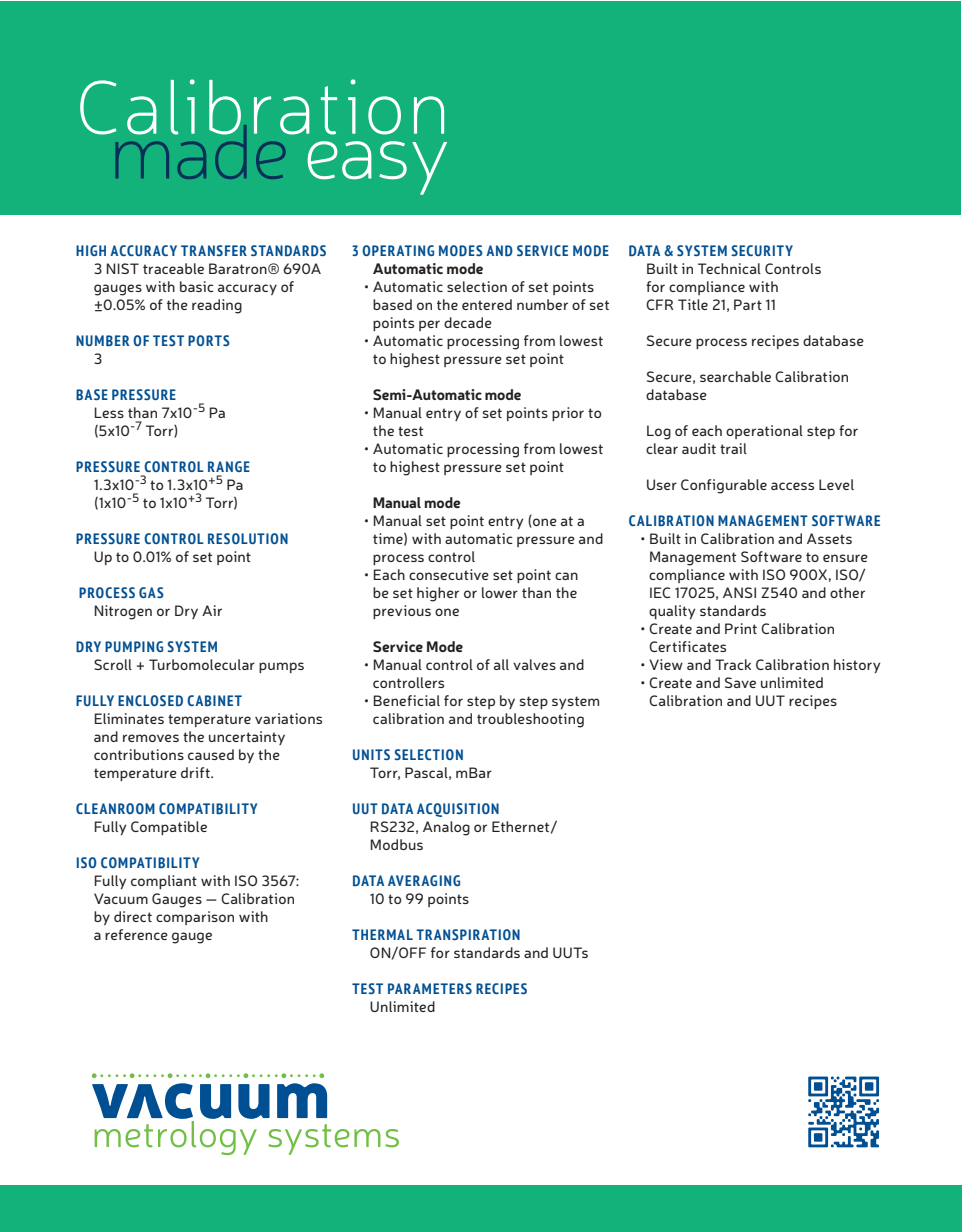
<style>
.page{position:relative;width:962px;height:1232px;background:#fff}
.page>*{position:absolute;margin:0;border:0;box-sizing:border-box;transform-origin:0 0}
.t1{font:15px/18px "Neris";letter-spacing:.015em;color:#231f20}
.t2{font:700 condensed 15px "PT Sans";letter-spacing:.08em;color:#004f92}
.t3{font:700 15px "Neris";letter-spacing:-.01em;color:#231f20}
</style>
<div class="page">
<div style="left:1px;top:1px;width:959px;height:214px;background:#13b27b"></div>
<svg style="left:92px;top:1083px;width:307px;height:71px"></svg>
<svg style="left:92px;top:1073px;width:232px;height:4px"></svg>
<div style="left:0;top:1185px;width:961px;height:46px;background:#13b27b"></div>
<svg style="left:80px;top:79px;width:367px;height:116px"></svg>
<svg style="left:808px;top:1076px;width:70px;height:71px"></svg>
<p class="t2" style="left:76px;top:240px;width:252px">HIGH ACCURACY TRANSFER STANDARDS</p>
<p class="t1" style="left:94px;top:259px;width:229px">3 NIST traceable Baratron® 690A gauges with basic accuracy of ±0.05% of the reading</p>
<p class="t2" style="left:76px;top:330px;width:155px">NUMBER OF TEST PORTS</p>
<p class="t1" style="left:94px;top:349px;width:10px">3</p>
<p class="t2" style="left:76px;top:384px;width:101px">BASE PRESSURE</p>
<p class="t1" style="left:94px;top:403px;width:134px">Less than 7x10<sup>-5</sup> Pa (5x10<sup>-7</sup> Torr)</p>
<p class="t2" style="left:76px;top:456px;width:175px">PRESSURE CONTROL RANGE</p>
<p class="t1" style="left:94px;top:475px;width:151px">1.3x10<sup>-3</sup> to 1.3x10<sup>+5</sup> Pa (1x10<sup>-5</sup> to 1x10<sup>+3</sup> Torr)</p>
<p class="t2" style="left:76px;top:528px;width:213px">PRESSURE CONTROL RESOLUTION</p>
<p class="t1" style="left:94px;top:547px;width:159px">Up to 0.01% of set point</p>
<p class="t2" style="left:79px;top:582px;width:86px">PROCESS GAS</p>
<p class="t1" style="left:94px;top:601px;width:130px">Nitrogen or Dry Air</p>
<p class="t2" style="left:76px;top:636px;width:143px">DRY PUMPING SYSTEM</p>
<p class="t1" style="left:94px;top:655px;width:212px">Scroll + Turbomolecular pumps</p>
<p class="t2" style="left:76px;top:690px;width:167px">FULLY ENCLOSED CABINET</p>
<p class="t1" style="left:94px;top:709px;width:231px">Eliminates temperature variations and removes the uncertainty contributions caused by the temperature drift.</p>
<p class="t2" style="left:76px;top:798px;width:183px">CLEANROOM COMPATIBILITY</p>
<p class="t1" style="left:94px;top:817px;width:115px">Fully Compatible</p>
<p class="t2" style="left:76px;top:852px;width:125px">ISO COMPATIBILITY</p>
<p class="t1" style="left:94px;top:871px;width:207px">Fully compliant with ISO 3567:<br>Vacuum Gauges — Calibration by direct comparison with<br>a reference gauge</p>
<p class="t2" style="left:352px;top:240px;width:258px">3 OPERATING MODES AND SERVICE MODE</p>
<p class="t3" style="left:373px;top:258px;width:112px">Automatic mode</p>
<p class="t1" style="left:373px;top:277px;width:238px;text-indent:-9px">• Automatic selection of set points based on the entered number of set points per decade</p>
<p class="t1" style="left:373px;top:331px;width:232px;text-indent:-9px">• Automatic processing from lowest to highest pressure set point</p>
<p class="t3" style="left:373px;top:384px;width:150px">Semi-Automatic mode</p>
<p class="t1" style="left:373px;top:403px;width:230px;text-indent:-9px">• Manual entry of set points prior to the test</p>
<p class="t1" style="left:373px;top:439px;width:232px;text-indent:-9px">• Automatic processing from lowest to highest pressure set point</p>
<p class="t3" style="left:373px;top:492px;width:89px">Manual mode</p>
<p class="t1" style="left:373px;top:511px;width:232px;text-indent:-9px">• Manual set point entry (one at a time) with automatic pressure and process control</p>
<p class="t1" style="left:373px;top:565px;width:207px;text-align:justify;text-indent:-9px">• Each consecutive set point can be set higher or lower than the previous one</p>
<p class="t3" style="left:373px;top:636px;width:92px">Service Mode</p>
<p class="t1" style="left:373px;top:655px;width:213px;text-indent:-9px">• Manual control of all valves and controllers</p>
<p class="t1" style="left:364px;top:691px;width:238px;text-align:center">• Beneficial for step by step system calibration and troubleshooting</p>
<p class="t2" style="left:352px;top:744px;width:112px">UNITS SELECTION</p>
<p class="t1" style="left:370px;top:763px;width:124px">Torr, Pascal, mBar</p>
<p class="t2" style="left:352px;top:798px;width:148px">UUT DATA ACQUISITION</p>
<p class="t1" style="left:370px;top:817px;width:189px">RS232, Analog or Ethernet/<br>Modbus</p>
<p class="t2" style="left:352px;top:870px;width:110px">DATA AVERAGING</p>
<p class="t1" style="left:370px;top:889px;width:101px">10 to 99 points</p>
<p class="t2" style="left:352px;top:924px;width:169px">THERMAL TRANSPIRATION</p>
<p class="t1" style="left:370px;top:943px;width:220px">ON/OFF for standards and UUTs</p>
<p class="t2" style="left:352px;top:978px;width:176px">TEST PARAMETERS RECIPES</p>
<p class="t1" style="left:370px;top:997px;width:67px">Unlimited</p>
<p class="t2" style="left:628px;top:240px;width:166px">DATA &amp; SYSTEM SECURITY</p>
<p class="t1" style="left:646px;top:259px;width:177px">Built in Technical Controls for compliance with<br>CFR Title 21, Part 11</p>
<p class="t1" style="left:646px;top:331px;width:219px">Secure process recipes database</p>
<p class="t1" style="left:646px;top:367px;width:205px">Secure, searchable Calibration database</p>
<p class="t1" style="left:646px;top:421px;width:214px">Log of each operational step for clear audit trail</p>
<p class="t1" style="left:646px;top:475px;width:210px">User Configurable access Level</p>
<p class="t2" style="left:628px;top:510px;width:253px">CALIBRATION MANAGEMENT SOFTWARE</p>
<p class="t1" style="left:649px;top:529px;width:220px;text-indent:-9px">• Built in Calibration and Assets<br>Management Software to ensure compliance with ISO 900X, ISO/<br>IEC 17025, ANSI Z540 and other quality standards</p>
<p class="t1" style="left:649px;top:619px;width:188px;text-indent:-9px">• Create and Print Calibration<br>Certificates</p>
<p class="t1" style="left:640px;top:655px;width:242px">• View and Track Calibration history</p>
<p class="t1" style="left:649px;top:673px;width:190px;text-indent:-9px">• Create and Save unlimited<br>Calibration and UUT recipes</p>
</div>
